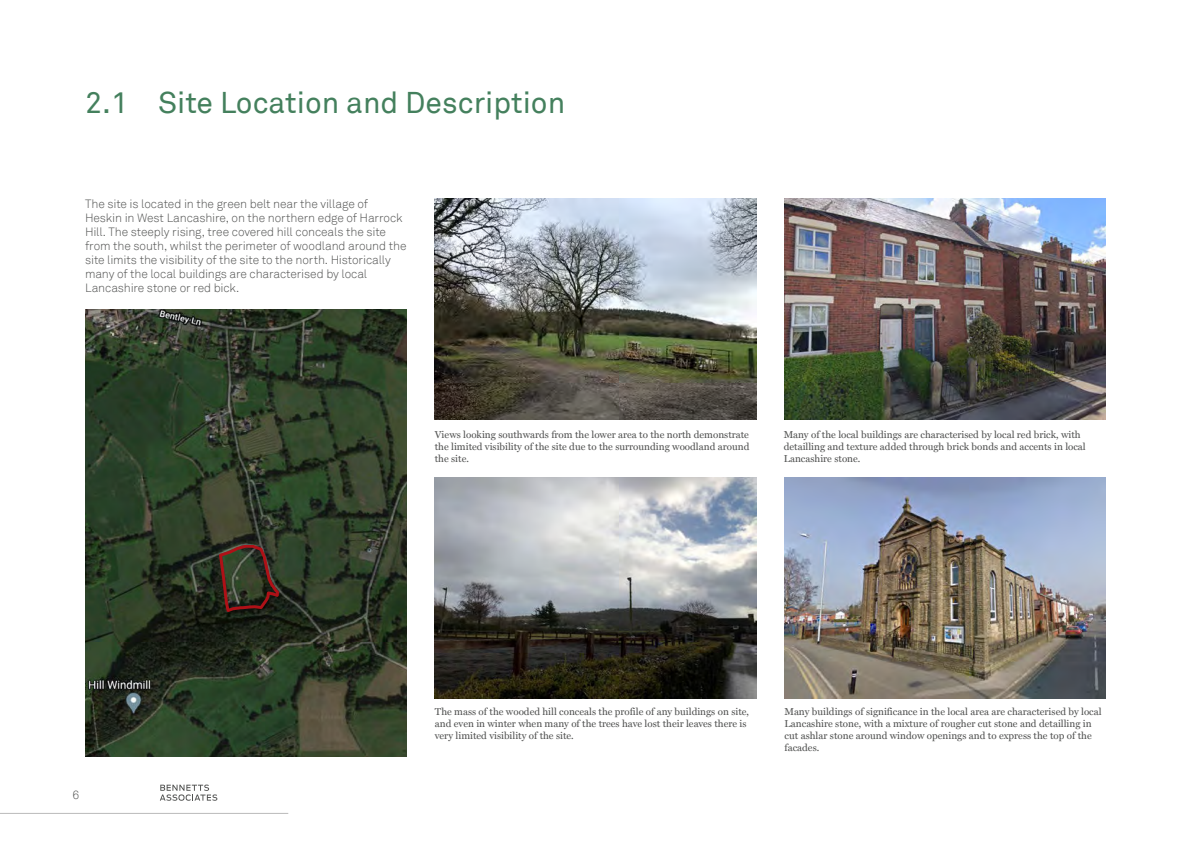
<style>
.page{position:relative;width:1191px;height:842px;background:#fff}
.page>*{position:absolute;margin:0;border:0;box-sizing:border-box;transform-origin:0 0}
.t1{font:30px "Akkurat Pro TT";color:#44805d}
.t2{font:300 12px/14px "Akkurat Pro TT";letter-spacing:-.01em;color:#505150}
.t3{font:10px/12px "Miller Text";color:#505150}
</style>
<div class="page">
<img style="left:784px;top:477px;width:322px;height:221px">
<img style="left:435px;top:198px;width:321px;height:222px">
<img style="left:435px;top:477px;width:321px;height:221px">
<img style="left:85px;top:309px;width:321px;height:448px">
<svg style="left:218px;top:545px;width:61px;height:67px;background:#403225"></svg>
<img style="left:784px;top:198px;width:322px;height:221px">
<svg style="left:160px;top:784px;width:57px;height:17px"></svg>
<hr style="left:0;top:813px;width:288px;height:1px;background:#505150">
<h1 class="t1" style="left:85px;top:91px;width:481px">2.1 Site Location and Description</h1>
<p class="t2" style="left:85px;top:198px;width:323px">The site is located in the green belt near the village of Heskin in West Lancashire, on the northern edge of Harrock Hill. The steeply rising, tree covered hill conceals the site from the south, whilst the perimeter of woodland around the site limits the visibility of the site to the north. Historically many of the local buildings are characterised by local Lancashire stone or red bick.</p>
<p class="t3" style="left:435px;top:430px;width:316px;text-align:justify">Views looking southwards from the lower area to the north demonstrate the limited visibility of the site due to the surrounding woodland around the site.</p>
<p class="t3" style="left:783px;top:430px;width:304px">Many of the local buildings are characterised by local red brick, with detailling and texture added through brick bonds and accents in local<br>Lancashire stone.</p>
<p class="t2" style="left:73px;top:789px;width:8px">6</p>
<p class="t3" style="left:435px;top:706px;width:316px">The mass of the wooded hill conceals the profile of any buildings on site, and even in winter when many of the trees have lost their leaves there is very limited visibility of the site.</p>
<p class="t3" style="left:784px;top:706px;width:318px">Many buildings of significance in the local area are characterised by local Lancashire stone, with a mixture of rougher cut stone and detailling in cut ashlar stone around window openings and to express the top of the facades.</p>
</div>
